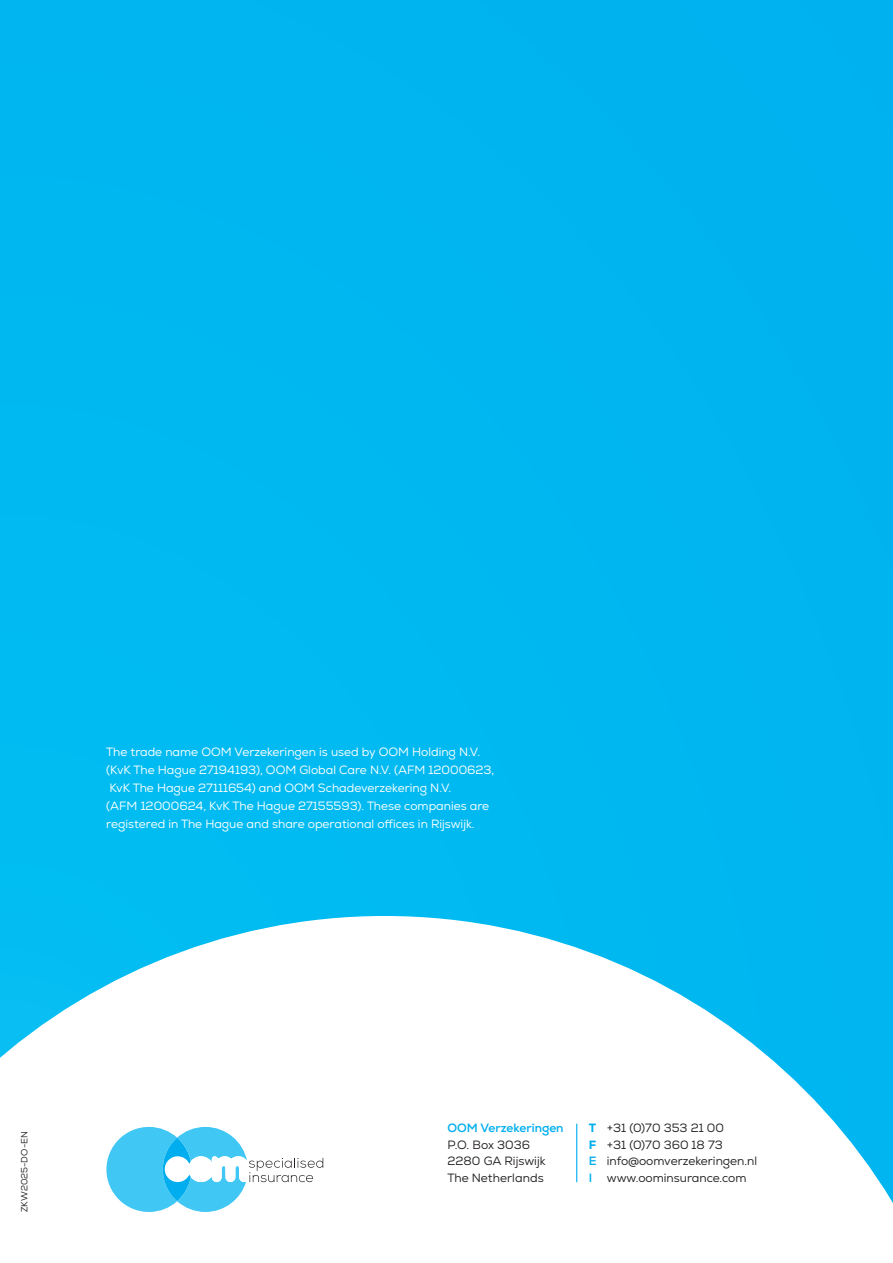
<style>
.page{position:relative;width:893px;height:1263px;background:#00b6f0}
.page>*{position:absolute;margin:0;border:0;box-sizing:border-box;transform-origin:0 0}
.t1{font:12px/18px "Nexa";color:#fff}
.t2{font:12px/16.5px "Nexa";color:#231f20}
.t3{font:700 12px "Nexa";color:#00aeef}
.t4{font:9px "Nexa";color:#231f20}
.s1{font-weight:800;color:#00aeef}
.s2{font-weight:700;color:#00aeef}
</style>
<div class="page">
<svg style="left:0;top:916px;width:893px;height:347px;fill:#fff"></svg>
<svg style="left:106px;top:1127px;width:217px;height:85px"></svg>
<hr style="left:576px;top:1124px;width:1px;height:58px;background:#00aeef">
<p class="t1" style="left:106px;top:743px;width:389px">The trade name OOM Verzekeringen is used by OOM Holding N.V. (KvK The Hague 27194193), OOM Global Care N.V. (AFM 12000623, KvK The Hague 27111654) and OOM Schadeverzekering N.V.<br>(AFM 12000624, KvK The Hague 27155593). These companies are registered in The Hague and share operational offices in Rijswijk.</p>
<p class="t4" style="left:19px;top:1212px;width:82px;rotate:-90deg">ZKW2025-DO-EN</p>
<p class="t3" style="left:447px;top:1120px;width:118px">OOM Verzekeringen</p>
<p class="t2" style="left:447px;top:1136px;width:100px">P.O. Box 3036<br>2280 GA Rijswijk<br>The Netherlands</p>
<p class="t2" style="left:589px;top:1120px;width:170px"><span class="s1">T</span> +31 (0)70 353 21 00<br><span class="s1">F</span> +31 (0)70 360 18 73<br><span class="s2">E</span> info@oomverzekeringen.nl<br><span class="s2">I</span> www.oominsurance.com</p>
</div>
